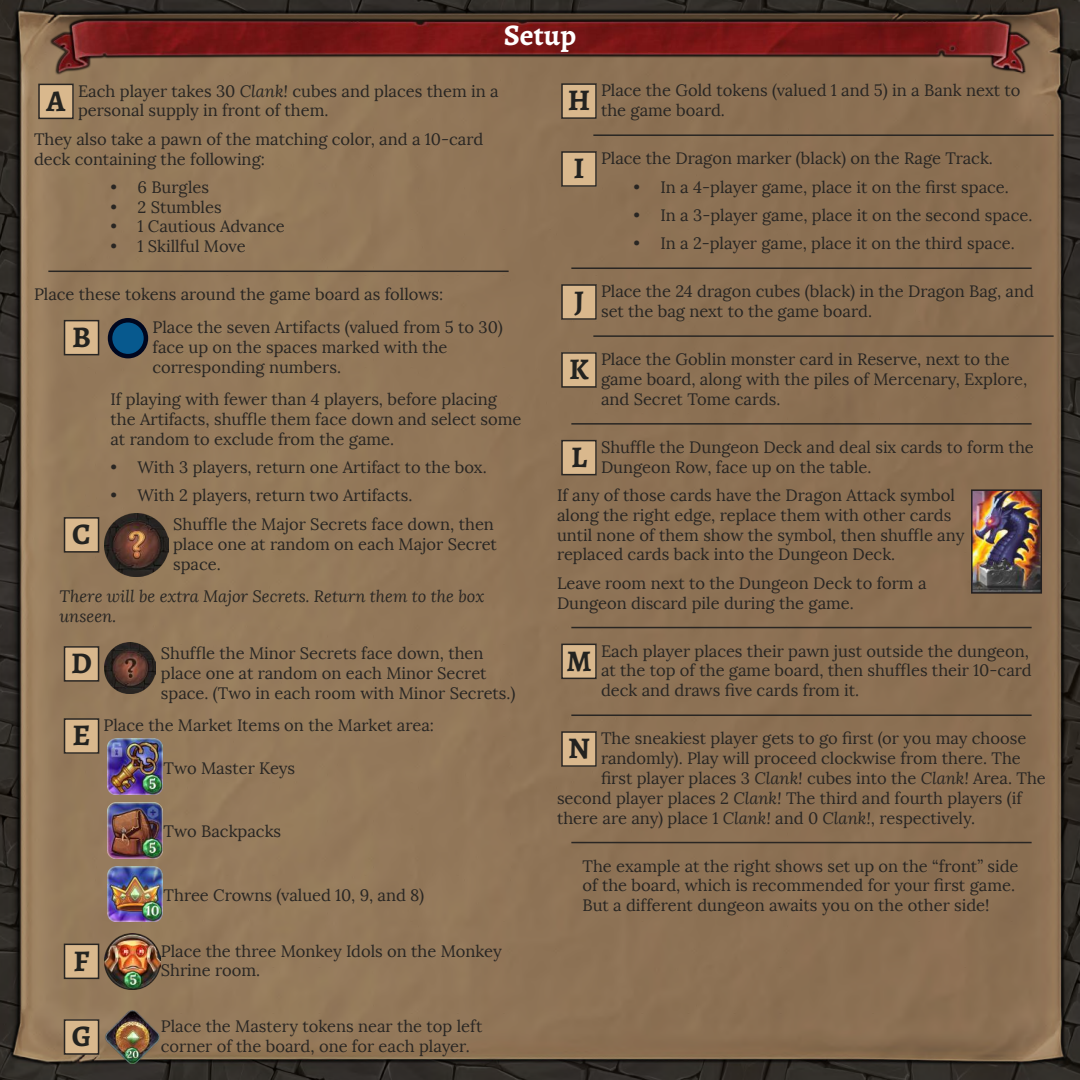
<style>
.page{position:relative;width:1080px;height:1080px;background:#fff}
.page>*{position:absolute;margin:0;border:0;box-sizing:border-box;transform-origin:0 0}
.t1{font:700 30px "Alegreya";color:#232320}
.t2{font:700 30px "Alegreya";color:#fff}
.t3{font:16.5px/19.8px "Lora";color:#292623}
.t4{font:italic 16.5px/19.8px "Lora";color:#292623}
.s1{font-style:italic}
</style>
<div class="page">
<img style="left:0;top:0;width:1080px;height:1080px">
<img style="left:49px;top:17px;width:982px;height:59px">
<div style="left:39px;top:84px;width:34px;height:34px;background:#d9b88d"></div>
<div style="left:38px;top:84px;width:36px;height:35px;border:2px solid #292623"></div>
<hr style="left:48px;top:271px;width:461px;height:1px;background:#292623">
<div style="left:65px;top:321px;width:34px;height:34px;background:#d9b88d"></div>
<div style="left:64px;top:320px;width:35px;height:35px;border:2px solid #292623"></div>
<svg style="left:110px;top:320px;width:36px;height:36px"></svg>
<div style="left:108px;top:318px;width:40px;height:40px;border:4px solid #00071f;border-radius:50%"></div>
<div style="left:65px;top:518px;width:34px;height:34px;background:#d9b88d"></div>
<div style="left:64px;top:517px;width:35px;height:36px;border:2px solid #292623"></div>
<img style="left:104px;top:513px;width:64px;height:64px">
<div style="left:65px;top:647px;width:34px;height:34px;background:#d9b88d"></div>
<div style="left:64px;top:646px;width:35px;height:36px;border:2px solid #292623"></div>
<img style="left:104px;top:642px;width:51px;height:51px">
<div style="left:65px;top:719px;width:34px;height:34px;background:#d9b88d"></div>
<div style="left:64px;top:718px;width:35px;height:36px;border:2px solid #292623"></div>
<img style="left:107px;top:739px;width:56px;height:56px">
<img style="left:107px;top:802px;width:56px;height:56px">
<img style="left:107px;top:866px;width:56px;height:55px">
<div style="left:65px;top:944px;width:34px;height:34px;background:#d9b88d"></div>
<div style="left:64px;top:944px;width:35px;height:35px;border:2px solid #292623"></div>
<img style="left:104px;top:934px;width:56px;height:55px">
<div style="left:65px;top:1020px;width:34px;height:34px;background:#d9b88d"></div>
<div style="left:64px;top:1019px;width:35px;height:36px;border:2px solid #292623"></div>
<img style="left:104px;top:1011px;width:56px;height:53px">
<div style="left:562px;top:84px;width:34px;height:34px;background:#d9b88d"></div>
<div style="left:561px;top:83px;width:36px;height:36px;border:2px solid #292623"></div>
<hr style="left:593px;top:134px;width:461px;height:2px;background:#292623">
<div style="left:562px;top:152px;width:34px;height:34px;background:#d9b88d"></div>
<div style="left:561px;top:151px;width:36px;height:36px;border:2px solid #292623"></div>
<hr style="left:571px;top:267px;width:461px;height:2px;background:#292623">
<div style="left:562px;top:285px;width:34px;height:34px;background:#d9b88d"></div>
<div style="left:561px;top:284px;width:36px;height:36px;border:2px solid #292623"></div>
<hr style="left:593px;top:335px;width:461px;height:2px;background:#292623">
<div style="left:562px;top:353px;width:34px;height:34px;background:#d9b88d"></div>
<div style="left:561px;top:352px;width:36px;height:36px;border:2px solid #292623"></div>
<hr style="left:571px;top:423px;width:461px;height:2px;background:#292623">
<div style="left:562px;top:441px;width:34px;height:34px;background:#d9b88d"></div>
<div style="left:561px;top:440px;width:36px;height:35px;border:2px solid #292623"></div>
<hr style="left:571px;top:627px;width:461px;height:1px;background:#292623">
<div style="left:562px;top:644px;width:34px;height:34px;background:#d9b88d"></div>
<div style="left:561px;top:644px;width:36px;height:35px;border:2px solid #292623"></div>
<hr style="left:571px;top:715px;width:461px;height:1px;background:#292623">
<div style="left:562px;top:732px;width:34px;height:34px;background:#d9b88d"></div>
<div style="left:561px;top:731px;width:36px;height:36px;border:2px solid #292623"></div>
<hr style="left:571px;top:842px;width:461px;height:1px;background:#292623">
<img style="left:974px;top:492px;width:65px;height:99px">
<div style="left:971px;top:489px;width:71px;height:105px;border:2px solid #241f1f"></div>
<h1 class="t2" style="left:504px;top:16px;width:74px">Setup</h1>
<h1 class="t1" style="left:47px;top:81px;width:20px">A</h1>
<p class="t3" style="left:78px;top:81px;width:422px">Each player takes 30 <span class="s1">Clank!</span> cubes and places them in a personal supply in front of them.</p>
<p class="t3" style="left:34px;top:129px;width:451px">They also take a pawn of the matching color, and a 10-card deck containing the following:</p>
<p class="t3" style="left:111px;top:177px;width:100px">• 6 Burgles</p>
<p class="t3" style="left:111px;top:197px;width:113px">• 2 Stumbles</p>
<p class="t3" style="left:111px;top:217px;width:176px">• 1 Cautious Advance</p>
<p class="t3" style="left:111px;top:237px;width:137px">• 1 Skillful Move</p>
<p class="t3" style="left:34px;top:285px;width:411px">Place these tokens around the game board as follows:</p>
<h1 class="t1" style="left:72px;top:318px;width:20px">B</h1>
<p class="t3" style="left:152px;top:317px;width:352px">Place the seven Artifacts (valued from 5 to 30) face up on the spaces marked with the corresponding numbers.</p>
<p class="t3" style="left:111px;top:389px;width:412px">If playing with fewer than 4 players, before placing the Artifacts, shuffle them face down and select some at random to exclude from the game.</p>
<p class="t3" style="left:111px;top:457px;width:378px">• With 3 players, return one Artifact to the box.</p>
<p class="t3" style="left:111px;top:486px;width:304px">• With 2 players, return two Artifacts.</p>
<h1 class="t1" style="left:72px;top:515px;width:20px">C</h1>
<p class="t3" style="left:173px;top:514px;width:325px">Shuffle the Major Secrets face down, then place one at random on each Major Secret space.</p>
<p class="t4" style="left:60px;top:587px;width:426px">There will be extra Major Secrets. Return them to the box unseen.</p>
<h1 class="t1" style="left:71px;top:644px;width:22px">D</h1>
<p class="t3" style="left:161px;top:643px;width:356px">Shuffle the Minor Secrets face down, then place one at random on each Minor Secret space. (Two in each room with Minor Secrets.)</p>
<h1 class="t1" style="left:73px;top:716px;width:19px">E</h1>
<p class="t3" style="left:104px;top:716px;width:332px">Place the Market Items on the Market area:</p>
<p class="t3" style="left:164px;top:758px;width:133px">Two Master Keys</p>
<p class="t3" style="left:164px;top:822px;width:119px">Two Backpacks</p>
<p class="t3" style="left:164px;top:885px;width:262px">Three Crowns (valued 10, 9, and 8)</p>
<h1 class="t1" style="left:74px;top:941px;width:17px">F</h1>
<p class="t3" style="left:161px;top:941px;width:342px">Place the three Monkey Idols on the Monkey<br>Shrine room.</p>
<h1 class="t1" style="left:72px;top:1017px;width:21px">G</h1>
<p class="t3" style="left:161px;top:1017px;width:323px">Place the Mastery tokens near the top left corner of the board, one for each player.</p>
<h1 class="t1" style="left:568px;top:81px;width:24px">H</h1>
<p class="t3" style="left:601px;top:81px;width:421px">Place the Gold tokens (valued 1 and 5) in a Bank next to the game board.</p>
<h1 class="t1" style="left:574px;top:149px;width:12px">I</h1>
<p class="t3" style="left:601px;top:149px;width:393px">Place the Dragon marker (black) on the Rage Track.</p>
<p class="t3" style="left:634px;top:177px;width:377px">• In a 4-player game, place it on the first space.</p>
<p class="t3" style="left:634px;top:205px;width:400px">• In a 3-player game, place it on the second space.</p>
<p class="t3" style="left:634px;top:234px;width:383px">• In a 2-player game, place it on the third space.</p>
<h1 class="t1" style="left:574px;top:282px;width:11px">J</h1>
<p class="t3" style="left:601px;top:282px;width:434px">Place the 24 dragon cubes (black) in the Dragon Bag, and set the bag next to the game board.</p>
<h1 class="t1" style="left:569px;top:350px;width:21px">K</h1>
<p class="t3" style="left:601px;top:350px;width:428px">Place the Goblin monster card in Reserve, next to the game board, along with the piles of Mercenary, Explore, and Secret Tome cards.</p>
<h1 class="t1" style="left:571px;top:438px;width:17px">L</h1>
<p class="t3" style="left:601px;top:437px;width:434px">Shuffle the Dungeon Deck and deal six cards to form the<br>Dungeon Row, face up on the table.</p>
<p class="t3" style="left:557px;top:485px;width:409px">If any of those cards have the Dragon Attack symbol along the right edge, replace them with other cards until none of them show the symbol, then shuffle any replaced cards back into the Dungeon Deck.</p>
<p class="t3" style="left:557px;top:573px;width:371px">Leave room next to the Dungeon Deck to form a<br>Dungeon discard pile during the game.</p>
<h1 class="t1" style="left:566px;top:641px;width:27px">M</h1>
<p class="t3" style="left:601px;top:641px;width:432px">Each player places their pawn just outside the dungeon, at the top of the game board, then shuffles their 10-card deck and draws five cards from it.</p>
<h1 class="t1" style="left:568px;top:729px;width:23px">N</h1>
<p class="t3" style="left:601px;top:729px;width:427px">The sneakiest player gets to go first (or you may choose</p>
<p class="t3" style="left:601px;top:748px;width:421px">randomly). Play will proceed clockwise from there. The</p>
<p class="t3" style="left:601px;top:768px;width:446px">first player places 3 <span class="s1">Clank!</span> cubes into the <span class="s1">Clank!</span> Area. The</p>
<p class="t3" style="left:557px;top:788px;width:467px">second player places 2 <span class="s1">Clank!</span> The third and fourth players (if</p>
<p class="t3" style="left:557px;top:808px;width:420px">there are any) place 1 <span class="s1">Clank!</span> and 0 <span class="s1">Clank!</span>, respectively.</p>
<p class="t3" style="left:583px;top:856px;width:438px">The example at the right shows set up on the “front” side of the board, which is recommended for your first game.<br>But a different dungeon awaits you on the other side!</p>
</div>
